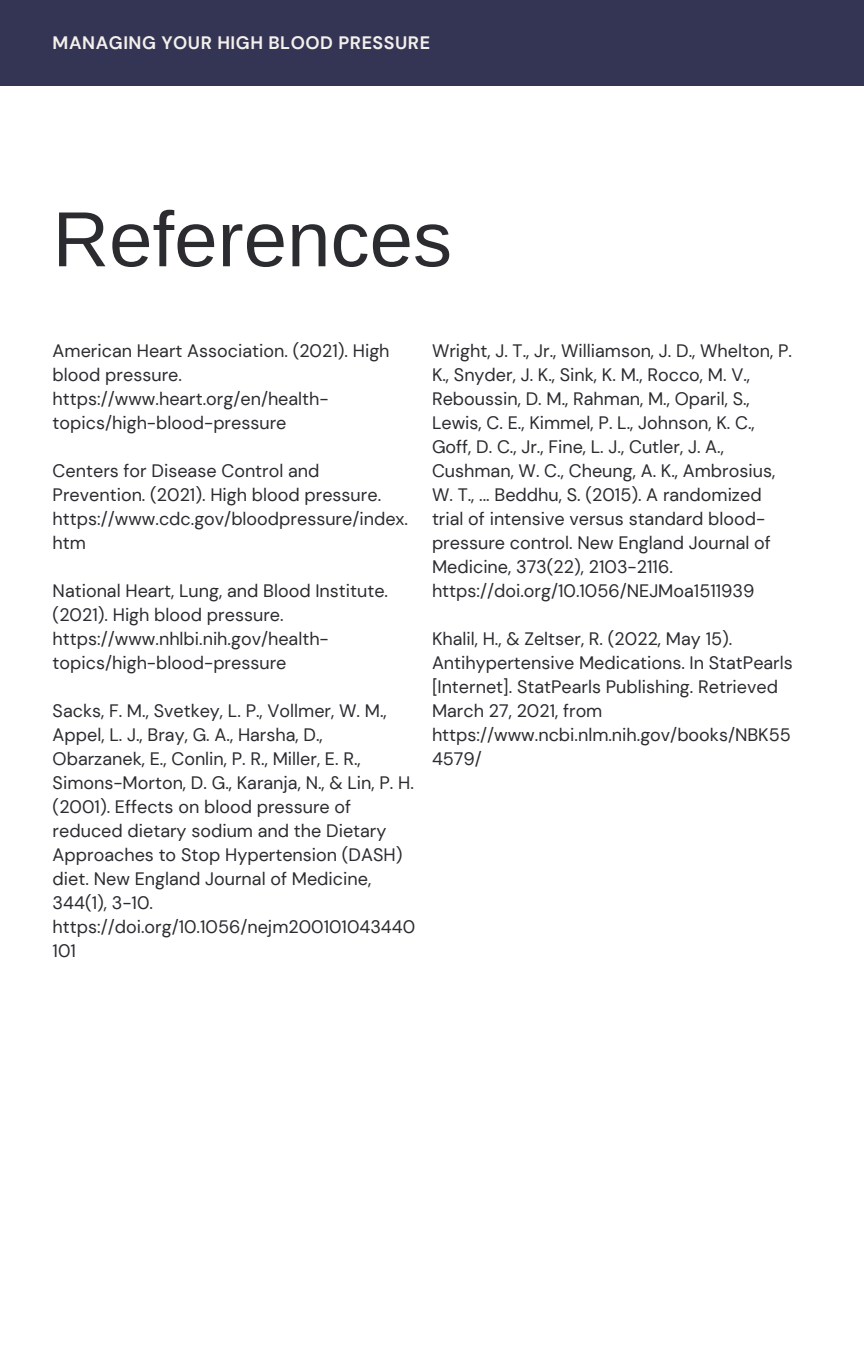
<style>
.page{position:relative;width:864px;height:1350px;background:#fff}
.page>*{position:absolute;margin:0;border:0;box-sizing:border-box;transform-origin:0 0}
.t1{font:78.08px "Arimo";color:#2b2c30}
.t2{font:18px/24.1px "DM Sans";color:#2b2c30}
.t3{font:700 18px "DM Sans";letter-spacing:.03em;color:#f4f0eb}
</style>
<div class="page">
<div style="left:0;top:0;width:864px;height:85px;background:#343454"></div>
<p class="t3" style="left:53px;top:31px;width:379px">MANAGING YOUR HIGH BLOOD PRESSURE</p>
<h1 class="t1" style="left:53px;top:196px;width:401px">References</h1>
<p class="t2" style="left:53px;top:339px;width:338px">American Heart Association. (2021). High blood pressure. https://www.heart.org/en/health&shy;topics/high-blood-pressure</p>
<p class="t2" style="left:53px;top:459px;width:357px">Centers for Disease Control and<br>Prevention. (2021). High blood pressure. https://www.cdc.gov/bloodpressure/index. htm</p>
<p class="t2" style="left:53px;top:579px;width:337px">National Heart, Lung, and Blood Institute. (2021). High blood pressure. https://www.nhlbi.nih.gov/health&shy;topics/high-blood-pressure</p>
<p class="t2" style="left:53px;top:699px;width:364px">Sacks, F. M., Svetkey, L. P., Vollmer, W. M., Appel, L. J., Bray, G. A., Harsha, D., Obarzanek, E., Conlin, P. R., Miller, E. R., Simons-Morton, D. G., Karanja, N., &amp; Lin, P. H. (2001). Effects on blood pressure of reduced dietary sodium and the Dietary Approaches to Stop Hypertension (DASH) diet. New England Journal of Medicine, 344(1), 3-10. https://doi.org/10.1056/nejm200101043440<br>101</p>
<p class="t2" style="left:432px;top:339px;width:361px">Wright, J. T., Jr., Williamson, J. D., Whelton, P.<br>K., Snyder, J. K., Sink, K. M., Rocco, M. V., Reboussin, D. M., Rahman, M., Oparil, S., Lewis, C. E., Kimmel, P. L., Johnson, K. C., Goff, D. C., Jr., Fine, L. J., Cutler, J. A., Cushman, W. C., Cheung, A. K., Ambrosius, W. T., ... Beddhu, S. (2015). A randomized trial of intensive versus standard blood&shy;pressure control. New England Journal of Medicine, 373(22), 2103-2116. https://doi.org/10.1056/NEJMoa1511939</p>
<p class="t2" style="left:432px;top:627px;width:362px">Khalil, H., &amp; Zeltser, R. (2022, May 15).<br>Antihypertensive Medications. In StatPearls [Internet]. StatPearls Publishing. Retrieved March 27, 2021, from https://www.ncbi.nlm.nih.gov/books/NBK55<br>4579/</p>
</div>
